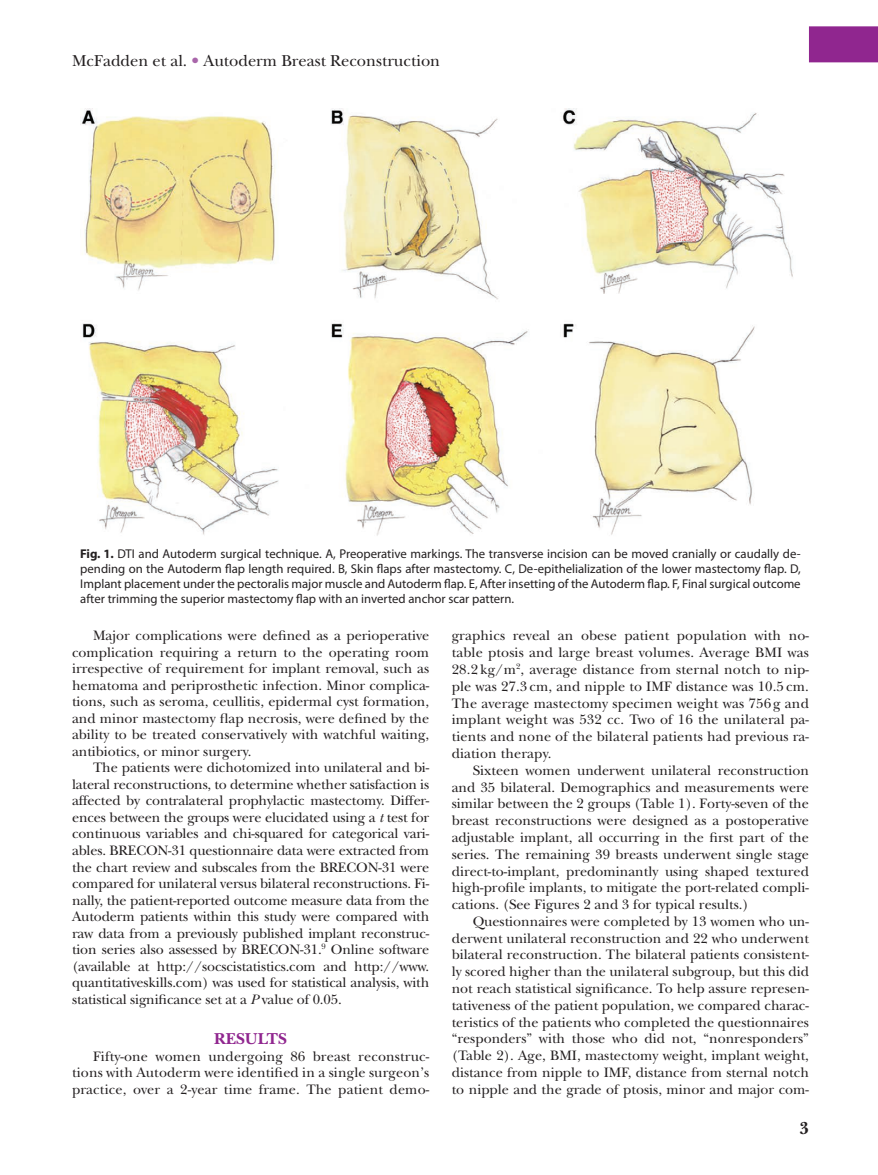
<style>
.page{position:relative;width:878px;height:1175px;background:#fff}
.page>*{position:absolute;margin:0;border:0;box-sizing:border-box;transform-origin:0 0}
.t1{font:700 18px "New Baskerville";color:#231f20}
.t2{font:16.5px "New Baskerville";color:#231f20}
.t3{font:700 16.5px "New Baskerville";color:#90268f}
.t4{font:14.25px/16.8px "New Baskerville";color:#231f20;text-align:justify}
.t5{font:12.75px/15px "Myriad Pro";color:#231f20;text-align:justify}
.s1{color:#a966aa}
.s2{font-weight:700}
.s3{font-style:italic}
</style>
<div class="page">
<div style="left:808px;top:26px;width:70px;height:36px;background:#90268f"></div>
<img style="left:80px;top:108px;width:713px;height:428px">
<p class="t2" style="left:72px;top:51px;width:369px">McFadden et al. <span class="s1">•</span> Autoderm Breast Reconstruction</p>
<p class="t5" style="left:80px;top:546px;width:722px"><span class="s2">Fig. 1.</span> DTI and Autoderm surgical technique. A, Preoperative markings. The transverse incision can be moved cranially or caudally de&shy;pending on the Autoderm flap length required. B, Skin flaps after mastectomy. C, De-epithelialization of the lower mastectomy flap. D, I mplant placement under the pectoralis major muscle and Autoderm flap. E, After insetting of the Autoderm flap. F, Final surgical outcome after trimming the superior mastectomy flap with an inverted anchor scar pattern.</p>
<p class="t4" style="left:72px;top:627px;width:359px;text-indent:21px">Major complications were defined as a perioperative complication requiring a return to the operating room irrespective of requirement for implant removal, such as hematoma and periprosthetic infection. Minor complica&shy;tions, such as seroma, ceullitis, epidermal cyst formation, and minor mastectomy flap necrosis, were defined by the ability to be treated conservatively with watchful waiting, antibiotics, or minor surgery.</p>
<p class="t4" style="left:72px;top:759px;width:359px;text-indent:21px">The patients were dichotomized into unilateral and bi&shy;lateral reconstructions, to determine whether satisfaction is affected by contralateral prophylactic mastectomy. Differ&shy;ences between the groups were elucidated using a <span class="s3">t</span> test for continuous variables and chi-squared for categorical vari&shy;ables. BRECON-31 questionnaire data were extracted from the chart review and subscales from the BRECON-31 were compared for unilateral versus bilateral reconstructions. Fi&shy;nally, the patient-reported outcome measure data from the Autoderm patients within this study were compared with raw data from a previously published implant reconstruc&shy;tion series also assessed by BRECON-31.<sup>9</sup> Online software (available at http://socscistatistics.com and http://www. quantitativeskills.com) was used for statistical analysis, with statistical significance set at a <span class="s3">P</span> value of 0.05.</p>
<p class="t3" style="left:214px;top:1029px;width:74px">RESULTS</p>
<p class="t4" style="left:72px;top:1047px;width:359px;text-indent:21px">Fifty-one women undergoing 86 breast reconstruc&shy;tions with Autoderm were identified in a single surgeon’s practice, over a 2-year time frame. The patient demo-</p>
<p class="t4" style="left:451px;top:627px;width:359px">graphics reveal an obese patient population with no&shy;table ptosis and large breast volumes. Average BMI was 28.2 kg/m<sup>2</sup>, average distance from sternal notch to nip&shy;ple was 27.3 cm, and nipple to IMF distance was 10.5 cm.<br>The average mastectomy specimen weight was 756 g and implant weight was 532 cc. Two of 16 the unilateral pa&shy;tients and none of the bilateral patients had previous ra&shy;diation therapy.</p>
<p class="t4" style="left:451px;top:761px;width:359px;text-indent:21px">Sixteen women underwent unilateral reconstruction and 35 bilateral. Demographics and measurements were similar between the 2 groups (Table 1). Forty-seven of the breast reconstructions were designed as a postoperative adjustable implant, all occurring in the first part of the series. The remaining 39 breasts underwent single stage direct-to-implant, predominantly using shaped textured high-profile implants, to mitigate the port-related compli&shy;cations. (See Figures 2 and 3 for typical results.)</p>
<p class="t4" style="left:451px;top:913px;width:359px;text-indent:21px">Questionnaires were completed by 13 women who un&shy;derwent unilateral reconstruction and 22 who underwent bilateral reconstruction. The bilateral patients consistent&shy;ly scored higher than the unilateral subgroup, but this did not reach statistical significance. To help assure represen&shy;tativeness of the patient population, we compared charac&shy;teristics of the patients who completed the questionnaires “responders” with those who did not, “nonresponders” (Table 2). Age, BMI, mastectomy weight, implant weight, distance from nipple to IMF, distance from sternal notch to nipple and the grade of ptosis, minor and major com-</p>
<p class="t1" style="left:799px;top:1118px;width:11px">3</p>
</div>
